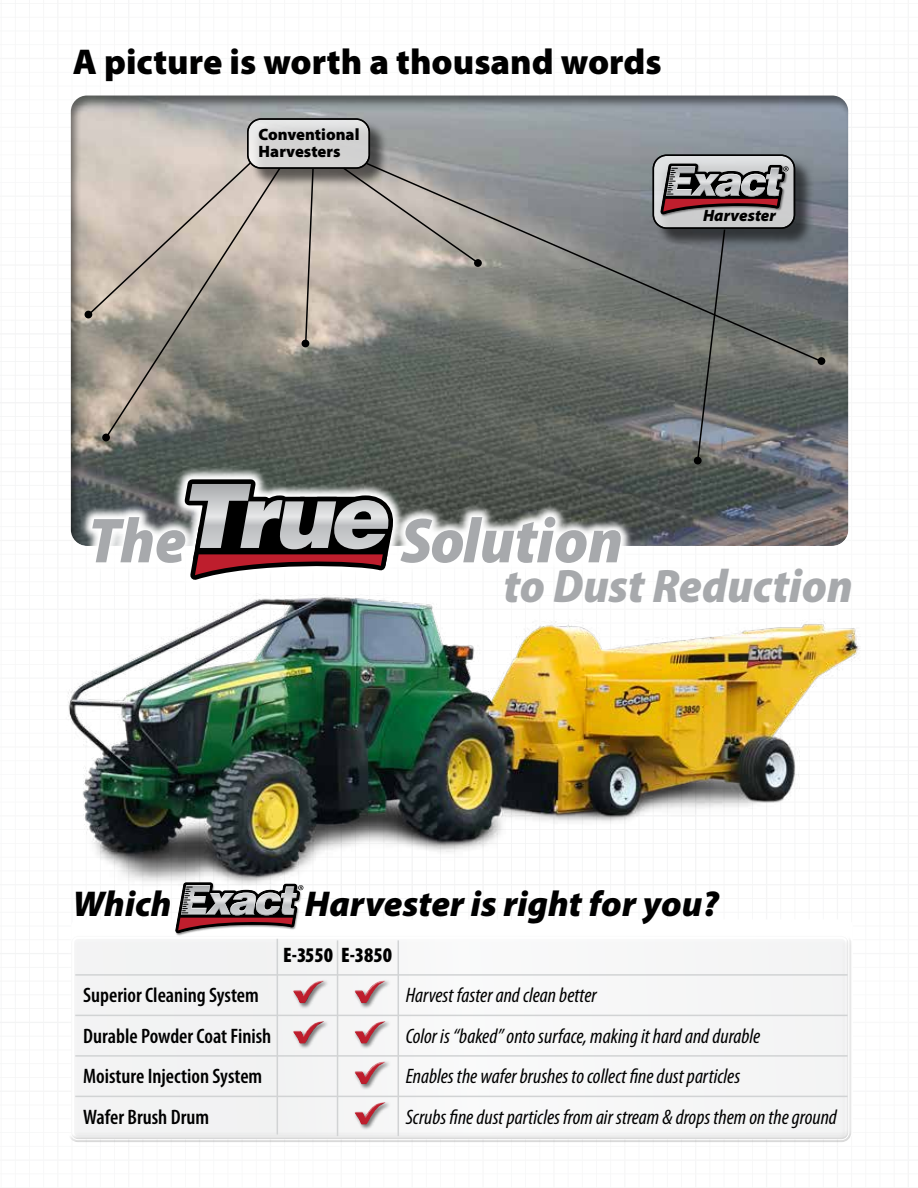
<style>
.page{position:relative;width:918px;height:1188px;background:#fff}
.page>*{position:absolute;margin:0;border:0;box-sizing:border-box;transform-origin:0 0}
.t1{font:italic 900 semi-condensed 64.2px "Myriad Pro";color:#a7a9ac}
.t2{font:italic 900 semi-condensed 47.25px "Myriad Pro";color:#a7a9ac}
.t3{font:900 36px "Myriad Pro";color:#000}
.t4{font:italic 900 36px "Myriad Pro";color:#000}
.t5{font:italic condensed 21px "Myriad Pro";color:#000}
.t6{font:600 condensed 21px "Myriad Pro";color:#000}
.t7{font:900 condensed 21px "Myriad Pro";color:#000}
.t8{font:900 16.5px/16.5px "Myriad Pro";color:#000}
.t9{font:italic 900 16.5px "Myriad Pro";color:#000}
</style>
<div class="page">
<div style="left:64px;top:933px;width:794px;height:216px;background:#f5f5f5"></div>
<hr style="left:75px;top:974px;width:773px;height:2px;background:#d1d3d4">
<hr style="left:75px;top:1055px;width:773px;height:2px;background:#d1d3d4">
<hr style="left:75px;top:1015px;width:773px;height:1px;background:#d1d3d4">
<hr style="left:75px;top:1096px;width:773px;height:1px;background:#d1d3d4">
<hr style="left:337px;top:940px;width:1px;height:196px;background:#d1d3d4">
<hr style="left:398px;top:940px;width:1px;height:196px;background:#d1d3d4">
<hr style="left:277px;top:939px;width:1px;height:196px;background:#d1d3d4">
<div style="left:292px;top:979px;width:38px;height:30px;background:#000;opacity:.5"></div>
<div style="left:292px;top:980px;width:33px;height:21px;background:#fff;opacity:.75"></div>
<div style="left:292px;top:981px;width:33px;height:23px;background:#000;opacity:.75"></div>
<div style="left:292px;top:1020px;width:38px;height:30px;background:#000;opacity:.5"></div>
<div style="left:292px;top:1021px;width:33px;height:23px;background:#000;opacity:.75"></div>
<div style="left:353px;top:979px;width:38px;height:30px;background:#000;opacity:.5"></div>
<svg style="left:386px;top:980px;width:1px;height:23px"></svg>
<div style="left:354px;top:980px;width:32px;height:21px;background:#fff;opacity:.75"></div>
<div style="left:354px;top:981px;width:32px;height:23px;background:#000;opacity:.75"></div>
<div style="left:353px;top:1020px;width:38px;height:30px;background:#000;opacity:.5"></div>
<svg style="left:386px;top:1021px;width:1px;height:23px"></svg>
<div style="left:354px;top:1021px;width:32px;height:23px;background:#000;opacity:.75"></div>
<div style="left:353px;top:1060px;width:38px;height:30px;background:#000;opacity:.5"></div>
<svg style="left:386px;top:1061px;width:1px;height:23px"></svg>
<div style="left:354px;top:1061px;width:32px;height:21px;background:#fff;opacity:.75"></div>
<div style="left:354px;top:1062px;width:32px;height:23px;background:#000;opacity:.75"></div>
<div style="left:353px;top:1101px;width:38px;height:30px;background:#000;opacity:.5"></div>
<svg style="left:386px;top:1102px;width:1px;height:23px"></svg>
<div style="left:354px;top:1102px;width:32px;height:23px;background:#000;opacity:.75"></div>
<div style="left:71px;top:95px;width:778px;height:451px;background:#000;opacity:.5"></div>
<div style="left:653px;top:155px;width:141px;height:73px;background:#dfe1e3;border-radius:14px"></div>
<div style="left:653px;top:154px;width:142px;height:75px;border:2px solid #000;border-radius:14px"></div>
<div style="left:249px;top:121px;width:140px;height:67px;background:#000;opacity:.56"></div>
<svg style="left:248px;top:119px;width:121px;height:49px;background:#d6d6d6"></svg>
<div style="left:247px;top:118px;width:123px;height:51px;border:2px solid #000;border-radius:14px"></div>
<div style="left:694px;top:457px;width:8px;height:8px;background:#000;border-radius:50%"></div>
<div style="left:102px;top:434px;width:8px;height:7px;background:#000;border-radius:50%"></div>
<div style="left:85px;top:311px;width:7px;height:7px;background:#000;border-radius:50%"></div>
<div style="left:302px;top:340px;width:7px;height:7px;background:#000;border-radius:50%"></div>
<svg style="left:696px;top:364px;width:30px;height:98px;background:#6a6d6e"></svg>
<svg style="left:104px;top:166px;width:178px;height:273px;background:#908c82"></svg>
<svg style="left:87px;top:161px;width:166px;height:156px;background:#c4b8ad"></svg>
<svg style="left:304px;top:167px;width:11px;height:178px;background:#a79d93"></svg>
<svg style="left:365px;top:162px;width:459px;height:202px;background:#7b7e7c"></svg>
<svg style="left:341px;top:166px;width:140px;height:99px;background:#b2aba4"></svg>
<img style="left:659px;top:162px;width:129px;height:55px">
<svg style="left:661px;top:164px;width:128px;height:50px"></svg>
<svg style="left:176px;top:893px;width:126px;height:40px;background:#917b7e"></svg>
<img style="left:68px;top:593px;width:799px;height:300px">
<svg style="left:79px;top:504px;width:93px;height:42px"></svg>
<svg style="left:406px;top:504px;width:227px;height:42px"></svg>
<svg style="left:172px;top:466px;width:234px;height:80px;background:#686f69"></svg>
<svg style="left:178px;top:473px;width:222px;height:107px"></svg>
<h3 class="t3" style="left:73px;top:37px;width:590px">A picture is worth a thousand words</h3>
<p class="t8" style="left:259px;top:126px;width:102px">Conventional<br>Harvesters</p>
<p class="t9" style="left:703px;top:205px;width:75px">Harvester</p>
<h1 class="t1" style="left:88px;top:499px;width:100px">The</h1>
<h1 class="t1" style="left:401px;top:499px;width:224px">Solution</h1>
<h2 class="t2" style="left:504px;top:556px;width:350px">to Dust Reduction</h2>
<h3 class="t4" style="left:73px;top:880px;width:101px">Which</h3>
<h3 class="t4" style="left:305px;top:880px;width:416px">Harvester is right for you?</h3>
<p class="t7" style="left:283px;top:941px;width:111px">E-3550 E-3850</p>
<p class="t6" style="left:83px;top:983px;width:177px">Superior Cleaning System</p>
<p class="t5" style="left:406px;top:983px;width:193px">Harvest faster and clean better</p>
<p class="t6" style="left:83px;top:1023px;width:190px">Durable Powder Coat Finish</p>
<p class="t5" style="left:406px;top:1023px;width:356px">Color is “baked” onto surface, making it hard and durable</p>
<p class="t6" style="left:83px;top:1064px;width:181px">Moisture Injection System</p>
<p class="t5" style="left:406px;top:1064px;width:336px">Enables the wafer brushes to collect fine dust particles</p>
<p class="t6" style="left:83px;top:1104px;width:127px">Wafer Brush Drum</p>
<p class="t5" style="left:406px;top:1104px;width:433px">Scrubs fine dust particles from air stream &amp; drops them on the ground</p>
</div>
